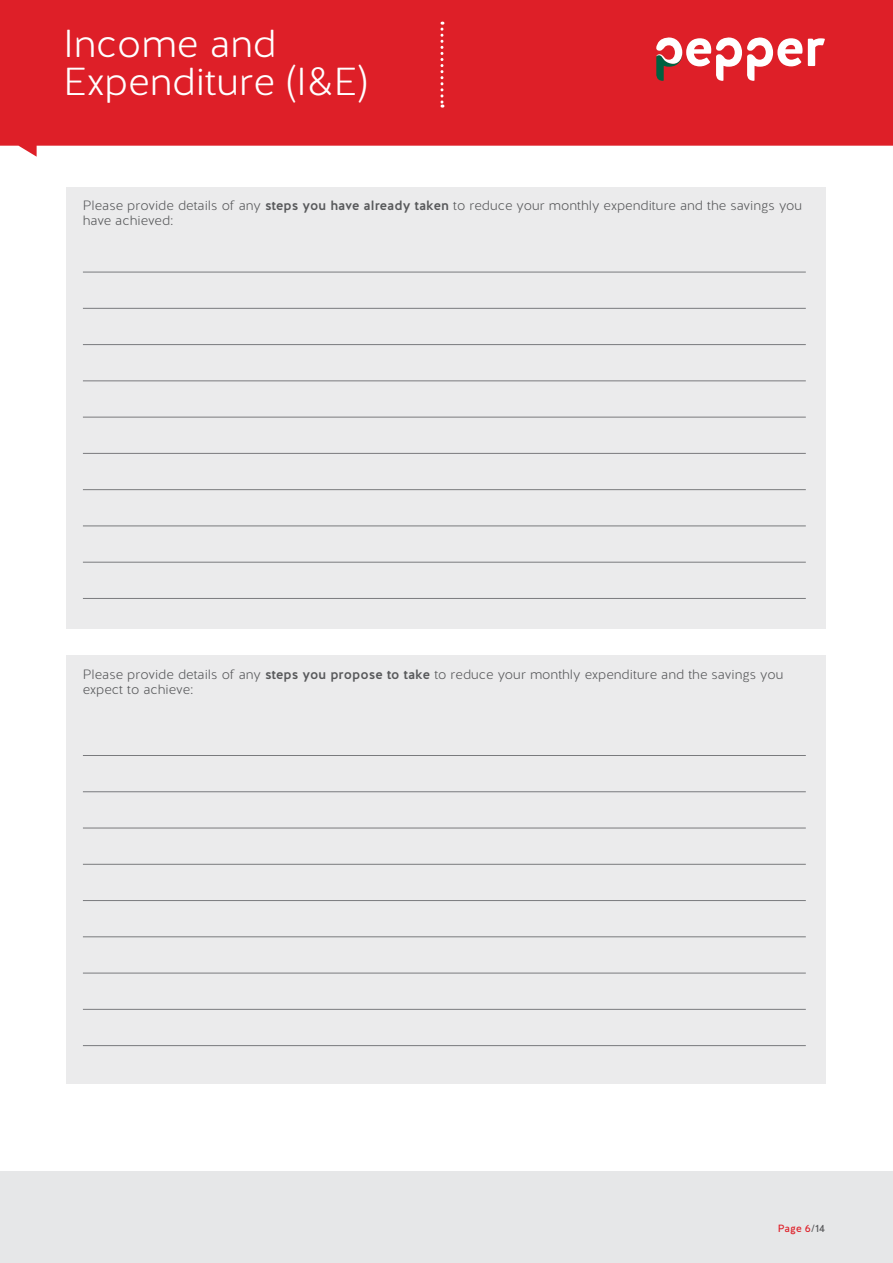
<style>
.page{position:relative;width:893px;height:1263px;background:#fff}
.page>*{position:absolute;margin:0;border:0;box-sizing:border-box;transform-origin:0 0}
.t1{font:300 39px/37.5px "Halis R";color:#fff}
.t2{font:300 13.5px/15px "Halis R";color:#58595b}
.t3{font:10.5px "Halis R";color:#de1f28}
.s1{font-weight:500}
.s2{color:#58595b}
</style>
<div class="page">
<div style="left:0;top:1171px;width:893px;height:92px;background:#e6e7e8"></div>
<svg style="left:0;top:0;width:893px;height:157px;fill:#de1f28"></svg>
<svg style="left:440px;top:22px;width:3px;height:86px"></svg>
<svg style="left:656px;top:37px;width:169px;height:44px"></svg>
<div style="left:67px;top:187px;width:759px;height:442px;background:#ebebec"></div>
<div style="left:67px;top:655px;width:759px;height:429px;background:#ebebec"></div>
<hr style="left:83px;top:272px;width:723px;height:1px;background:#797a7d">
<hr style="left:83px;top:308px;width:723px;height:1px;background:#797a7d">
<hr style="left:83px;top:344px;width:723px;height:1px;background:#797a7d">
<hr style="left:83px;top:381px;width:723px;height:1px;background:#797a7d">
<hr style="left:83px;top:417px;width:723px;height:1px;background:#797a7d">
<hr style="left:83px;top:453px;width:723px;height:1px;background:#797a7d">
<hr style="left:83px;top:489px;width:723px;height:1px;background:#797a7d">
<hr style="left:83px;top:526px;width:723px;height:1px;background:#797a7d">
<hr style="left:83px;top:562px;width:723px;height:1px;background:#797a7d">
<hr style="left:83px;top:598px;width:723px;height:1px;background:#797a7d">
<hr style="left:83px;top:755px;width:723px;height:1px;background:#797a7d">
<hr style="left:83px;top:791px;width:723px;height:1px;background:#797a7d">
<hr style="left:83px;top:828px;width:723px;height:1px;background:#797a7d">
<hr style="left:83px;top:864px;width:723px;height:1px;background:#797a7d">
<hr style="left:83px;top:900px;width:723px;height:1px;background:#797a7d">
<hr style="left:83px;top:936px;width:723px;height:1px;background:#797a7d">
<hr style="left:83px;top:973px;width:723px;height:1px;background:#797a7d">
<hr style="left:83px;top:1009px;width:723px;height:1px;background:#797a7d">
<hr style="left:83px;top:1045px;width:723px;height:1px;background:#797a7d">
<h1 class="t1" style="left:64px;top:26px;width:305px">Income and<br>Expenditure (I&amp;E)</h1>
<p class="t2" style="left:83px;top:198px;width:721px">Please provide details of any <span class="s1">steps you have already taken</span> to reduce your monthly expenditure and the savings you have achieved:</p>
<p class="t2" style="left:83px;top:667px;width:702px">Please provide details of any <span class="s1">steps you propose to take</span> to reduce your monthly expenditure and the savings you expect to achieve:</p>
<p class="t3" style="left:778px;top:1222px;width:49px">Page 6<span class="s2">/14</span></p>
</div>
